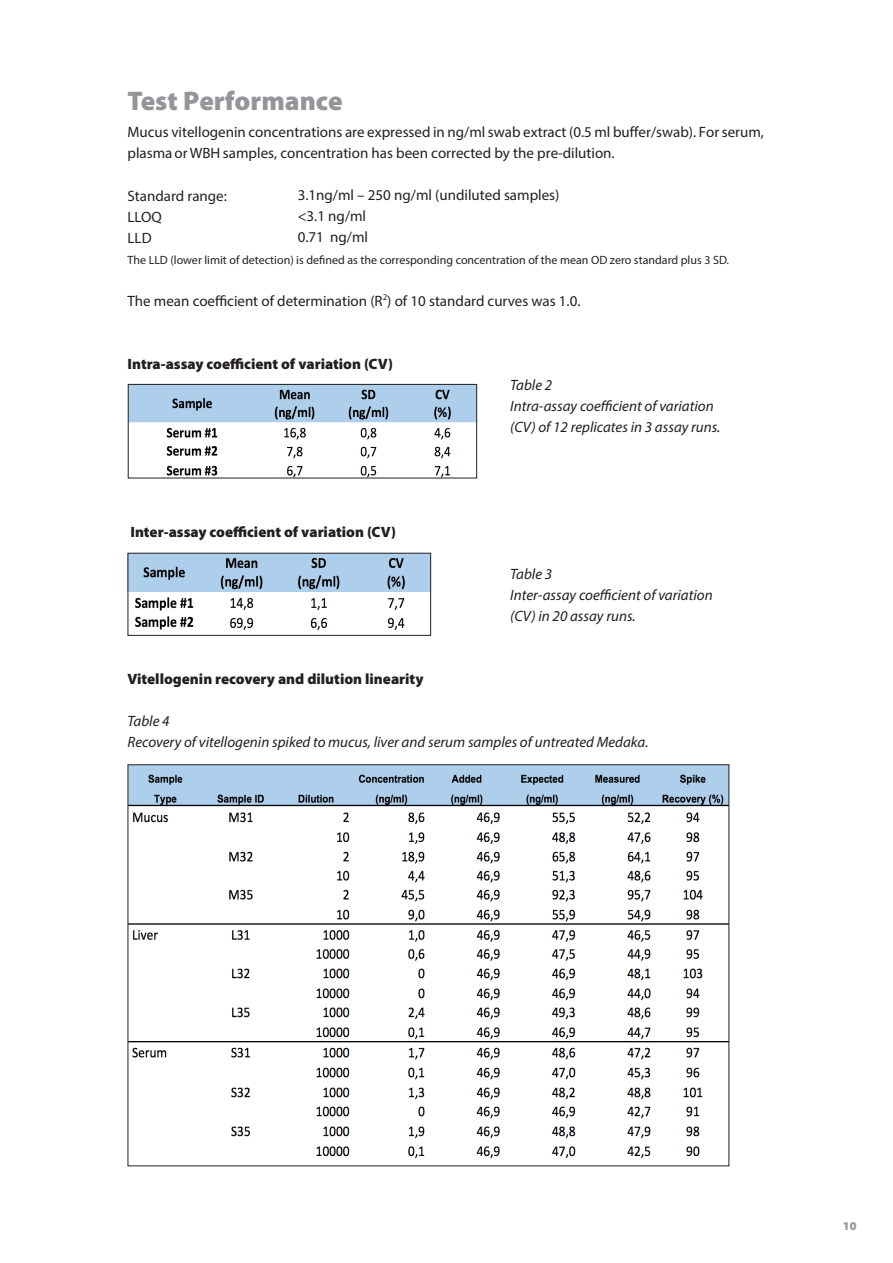
<style>
.page{position:relative;width:893px;height:1263px;background:#fff}
.page>*{position:absolute;margin:0;border:0;box-sizing:border-box;transform-origin:0 0}
.t1{font:900 27px "Myriad Pro";color:#939598}
.t2{font:15px/21px "Myriad Pro";color:#231f20}
.t3{font:italic 15px/21px "Myriad Pro";color:#231f20}
.t4{font:900 15px "Myriad Pro";color:#231f20}
.t5{font:12px "Myriad Pro";color:#231f20}
.t6{font:900 12px "Myriad Pro";color:#939598}
</style>
<div class="page">
<img style="left:130px;top:386px;width:345px;height:90px">
<div style="left:128px;top:384px;width:349px;height:94px;border:1px solid #231f20"></div>
<img style="left:130px;top:766px;width:597px;height:393px">
<img style="left:130px;top:555px;width:299px;height:75px">
<div style="left:128px;top:553px;width:303px;height:83px;border:1px solid #231f20"></div>
<h1 class="t1" style="left:128px;top:82px;width:217px">Test Performance</h1>
<p class="t2" style="left:128px;top:121px;width:638px">Mucus vitellogenin concentrations are expressed in ng/ml swab extract (0.5 ml buffer/swab). For serum, plasma or WBH samples, concentration has been corrected by the pre-dilution.</p>
<p class="t2" style="left:128px;top:185px;width:101px">Standard range:<br>LLOQ<br>LLD</p>
<p class="t2" style="left:298px;top:185px;width:263px">3.1ng/ml – 250 ng/ml (undiluted samples) &lt;3.1 ng/ml<br>0.71 ng/ml</p>
<p class="t5" style="left:128px;top:253px;width:603px">The LLD (lower limit of detection) is defined as the corresponding concentration of the mean OD zero standard plus 3 SD.</p>
<p class="t2" style="left:128px;top:290px;width:454px">The mean coefficient of determination (R<sup>2</sup>) of 10 standard curves was 1.0.</p>
<p class="t4" style="left:128px;top:354px;width:267px">Intra-assay coefficient of variation (CV)</p>
<p class="t4" style="left:131px;top:522px;width:267px">Inter-assay coefficient of variation (CV)</p>
<p class="t3" style="left:510px;top:374px;width:212px">Table 2<br>Intra-assay coefficient of variation (CV) of 12 replicates in 3 assay runs.</p>
<p class="t3" style="left:510px;top:563px;width:204px">Table 3<br>Inter-assay coefficient of variation (CV) in 20 assay runs.</p>
<p class="t4" style="left:128px;top:669px;width:298px">Vitellogenin recovery and dilution linearity</p>
<p class="t3" style="left:128px;top:710px;width:522px">Table 4<br>Recovery of vitellogenin spiked to mucus, liver and serum samples of untreated Medaka.</p>
<p class="t6" style="left:843px;top:1218px;width:15px">10</p>
</div>
